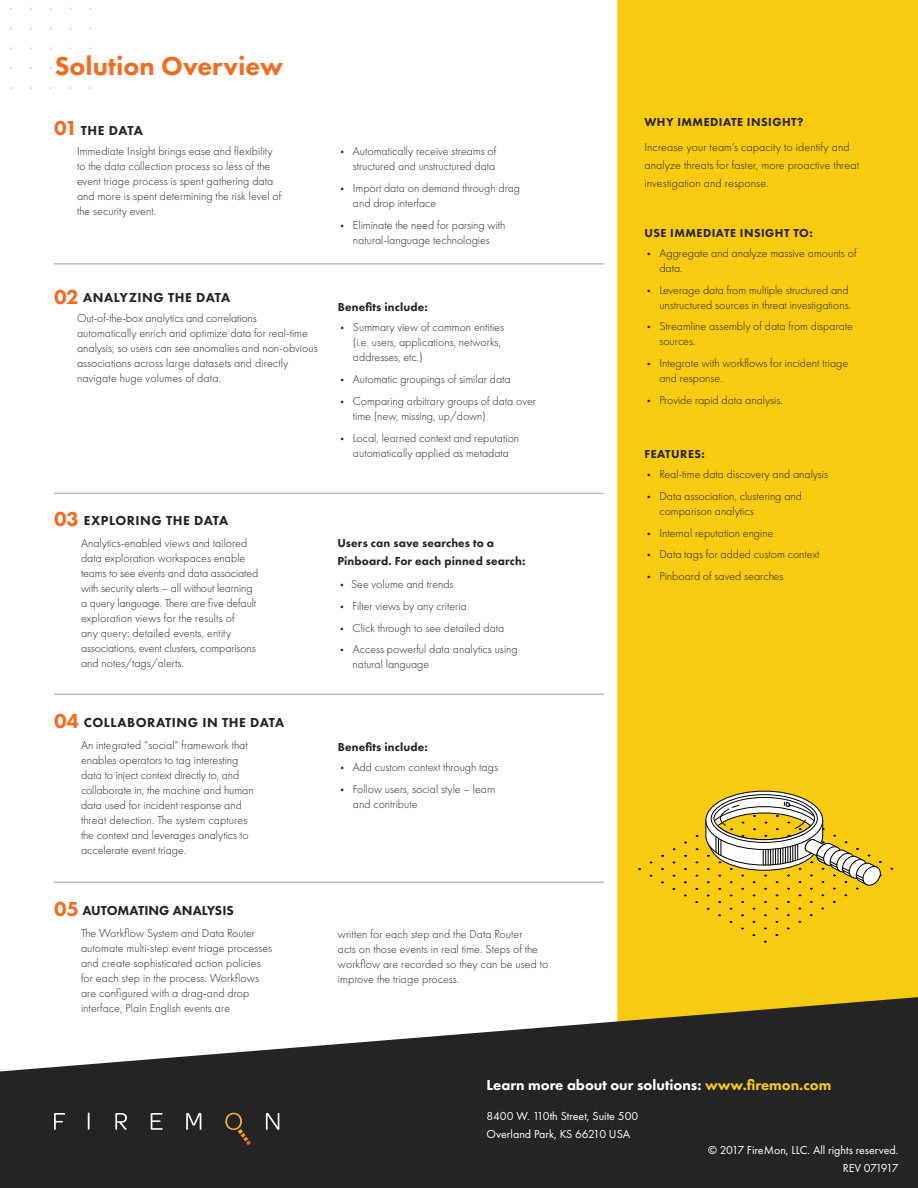
<style>
.page{position:relative;width:918px;height:1188px;background:#fff}
.page>*{position:absolute;margin:0;border:0;box-sizing:border-box;transform-origin:0 0}
.t1{font:800 27px "Futura PT";color:#f36c21}
.t2{font:800 15px "Futura PT";color:#fff}
.t3{font:800 13.5px "Futura PT";letter-spacing:.04em;color:#242424}
.t4{font:800 13.5px "Futura PT";color:#242424}
.t5{font:300 12px/15px "Futura PT";color:#242424}
.t6{font:12px/18px "Futura PT";color:#fff}
.t7{font:800 12px/18px "Futura PT";letter-spacing:.01em;color:#242424}
.t8{font:800 12px "Futura PT";letter-spacing:.04em;color:#242424}
.s1{font-size:21px;color:#f36c21}
.s2{font-size:9px}
.s3{color:#f8ca10}
</style>
<div class="page">
<div style="left:617px;top:0;width:301px;height:997px;background:#f8ca10"></div>
<svg style="left:10px;top:8px;width:81px;height:81px"></svg>
<svg style="left:0;top:997px;width:918px;height:191px;fill:#242424"></svg>
<svg style="left:88px;top:1113px;width:2px;height:17px"></svg>
<svg style="left:54px;top:1113px;width:11px;height:17px"></svg>
<svg style="left:115px;top:1113px;width:12px;height:17px"></svg>
<svg style="left:151px;top:1113px;width:12px;height:17px"></svg>
<svg style="left:186px;top:1113px;width:15px;height:17px"></svg>
<svg style="left:266px;top:1113px;width:13px;height:17px"></svg>
<svg style="left:225px;top:1113px;width:26px;height:32px"></svg>
<svg style="left:638px;top:776px;width:255px;height:167px;background:#eac52d"></svg>
<hr style="left:54px;top:263px;width:550px;height:2px;background:#bcbec0">
<hr style="left:54px;top:493px;width:550px;height:1px;background:#bcbec0">
<hr style="left:54px;top:694px;width:550px;height:1px;background:#bcbec0">
<hr style="left:54px;top:881px;width:550px;height:2px;background:#bcbec0">
<h1 class="t1" style="left:55px;top:49px;width:230px">Solution Overview</h1>
<p class="t3" style="left:54px;top:122px;width:90px"><span class="s1">01</span> THE DATA</p>
<p class="t5" style="left:77px;top:144px;width:206px">Immediate Insight brings ease and flexibility to the data collection process so less of the event triage process is spent gathering data and more is spent determining the risk level of the security event.</p>
<p class="t5" style="left:338px;top:144px;width:160px;text-align:right"><span class="s2">•</span> Automatically receive streams of structured and unstructured data</p>
<p class="t5" style="left:353px;top:181px;width:169px;text-indent:-15px"><span class="s2">•</span> Import data on demand through drag and drop interface</p>
<p class="t5" style="left:338px;top:217px;width:169px;text-align:center"><span class="s2">•</span> Eliminate the need for parsing with natural-language technologies</p>
<p class="t3" style="left:54px;top:289px;width:178px"><span class="s1">02</span> ANALYZING THE DATA</p>
<p class="t5" style="left:77px;top:311px;width:242px">Out-of-the-box analytics and correlations automatically enrich and optimize data for real-time analysis, so users can see anomalies and non-obvious associations across large datasets and directly navigate huge volumes of data.</p>
<p class="t7" style="left:338px;top:298px;width:91px">Benefits include:</p>
<p class="t5" style="left:353px;top:320px;width:153px;text-indent:-15px"><span class="s2">•</span> Summary view of common entities (i.e. users, applications, networks, addresses, etc.)</p>
<p class="t5" style="left:338px;top:372px;width:174px"><span class="s2">•</span> Automatic groupings of similar data</p>
<p class="t5" style="left:353px;top:393px;width:185px;text-indent:-15px"><span class="s2">•</span> Comparing arbitrary groups of data over time (new, missing, up/down)</p>
<p class="t5" style="left:338px;top:430px;width:183px;text-align:center"><span class="s2">•</span> Local, learned context and reputation automatically applied as metadata</p>
<p class="t3" style="left:54px;top:512px;width:176px"><span class="s1">03</span> EXPLORING THE DATA</p>
<p class="t5" style="left:81px;top:535px;width:179px">Analytics-enabled views and tailored data exploration workspaces enable teams to see events and data associated with security alerts – all without learning a query language. There are five default exploration views for the results of<br>any query: detailed events, entity associations, event clusters, comparisons and notes/tags/alerts.</p>
<p class="t7" style="left:338px;top:534px;width:189px">Users can save searches to a<br>Pinboard. For each pinned search:</p>
<p class="t5" style="left:338px;top:577px;width:118px"><span class="s2">•</span> See volume and trends</p>
<p class="t5" style="left:338px;top:598px;width:131px"><span class="s2">•</span> Filter views by any criteria</p>
<p class="t5" style="left:338px;top:620px;width:168px"><span class="s2">•</span> Click through to see detailed data</p>
<p class="t5" style="left:353px;top:642px;width:167px;text-indent:-15px"><span class="s2">•</span> Access powerful data analytics using natural language</p>
<p class="t3" style="left:54px;top:714px;width:232px"><span class="s1">04</span> COLLABORATING IN THE DATA</p>
<p class="t5" style="left:81px;top:737px;width:174px">An integrated “social” framework that enables operators to tag interesting data to inject context directly to, and collaborate in, the machine and human data used for incident response and threat detection. The system captures the context and leverages analytics to accelerate event triage.</p>
<p class="t7" style="left:338px;top:737px;width:91px">Benefits include:</p>
<p class="t5" style="left:338px;top:760px;width:162px"><span class="s2">•</span> Add custom context through tags</p>
<p class="t5" style="left:353px;top:781px;width:144px;text-indent:-15px"><span class="s2">•</span> Follow users, social style – learn and contribute</p>
<p class="t4" style="left:54px;top:902px;width:181px"><span class="s1">05</span> AUTOMATING ANALYSIS</p>
<p class="t5" style="left:81px;top:925px;width:193px">The Workflow System and Data Router automate multi-step event triage processes and create sophisticated action policies for each step in the process. Workflows are configured with a drag-and drop interface, Plain English events are</p>
<p class="t5" style="left:338px;top:926px;width:212px">written for each step and the Data Router<br>acts on those events in real time. Steps of the workflow are recorded so they can be used to improve the triage process.</p>
<p class="t8" style="left:644px;top:115px;width:161px">WHY IMMEDIATE INSIGHT?</p>
<p class="t5" style="left:644px;top:138px;width:216px;line-height:18px">Increase your team’s capacity to identify and analyze threats for faster, more proactive threat investigation and response.</p>
<p class="t8" style="left:644px;top:225px;width:170px">USE IMMEDIATE INSIGHT TO:</p>
<p class="t5" style="left:659px;top:245px;width:199px;text-indent:-15px"><span class="s2">•</span> Aggregate and analyze massive amounts of data.</p>
<p class="t5" style="left:644px;top:282px;width:208px;text-align:right"><span class="s2">•</span> Leverage data from multiple structured and unstructured sources in threat investigations.</p>
<p class="t5" style="left:659px;top:319px;width:195px;text-indent:-15px"><span class="s2">•</span> Streamline assembly of data from disparate sources.</p>
<p class="t5" style="left:659px;top:356px;width:190px;text-indent:-15px"><span class="s2">•</span> Integrate with workflows for incident triage and response.</p>
<p class="t5" style="left:644px;top:392px;width:140px"><span class="s2">•</span> Provide rapid data analysis.</p>
<p class="t8" style="left:644px;top:446px;width:62px">FEATURES:</p>
<p class="t5" style="left:644px;top:467px;width:185px"><span class="s2">•</span> Real-time data discovery and analysis</p>
<p class="t5" style="left:659px;top:488px;width:144px;text-indent:-15px"><span class="s2">•</span> Data association, clustering and comparison analytics</p>
<p class="t5" style="left:644px;top:525px;width:131px"><span class="s2">•</span> Internal reputation engine</p>
<p class="t5" style="left:644px;top:547px;width:177px"><span class="s2">•</span> Data tags for added custom context</p>
<p class="t5" style="left:644px;top:569px;width:141px"><span class="s2">•</span> Pinboard of saved searches</p>
<p class="t2" style="left:487px;top:1076px;width:346px">Learn more about our solutions: <span class="s3">www.firemon.com</span></p>
<p class="t6" style="left:487px;top:1107px;width:153px">8400 W. 110th Street, Suite 500<br>Overland Park, KS 66210 USA</p>
<p class="t6" style="left:708px;top:1141px;width:192px;text-align:right">© 2017 FireMon, LLC. All rights reserved.<br>REV 071917</p>
</div>
